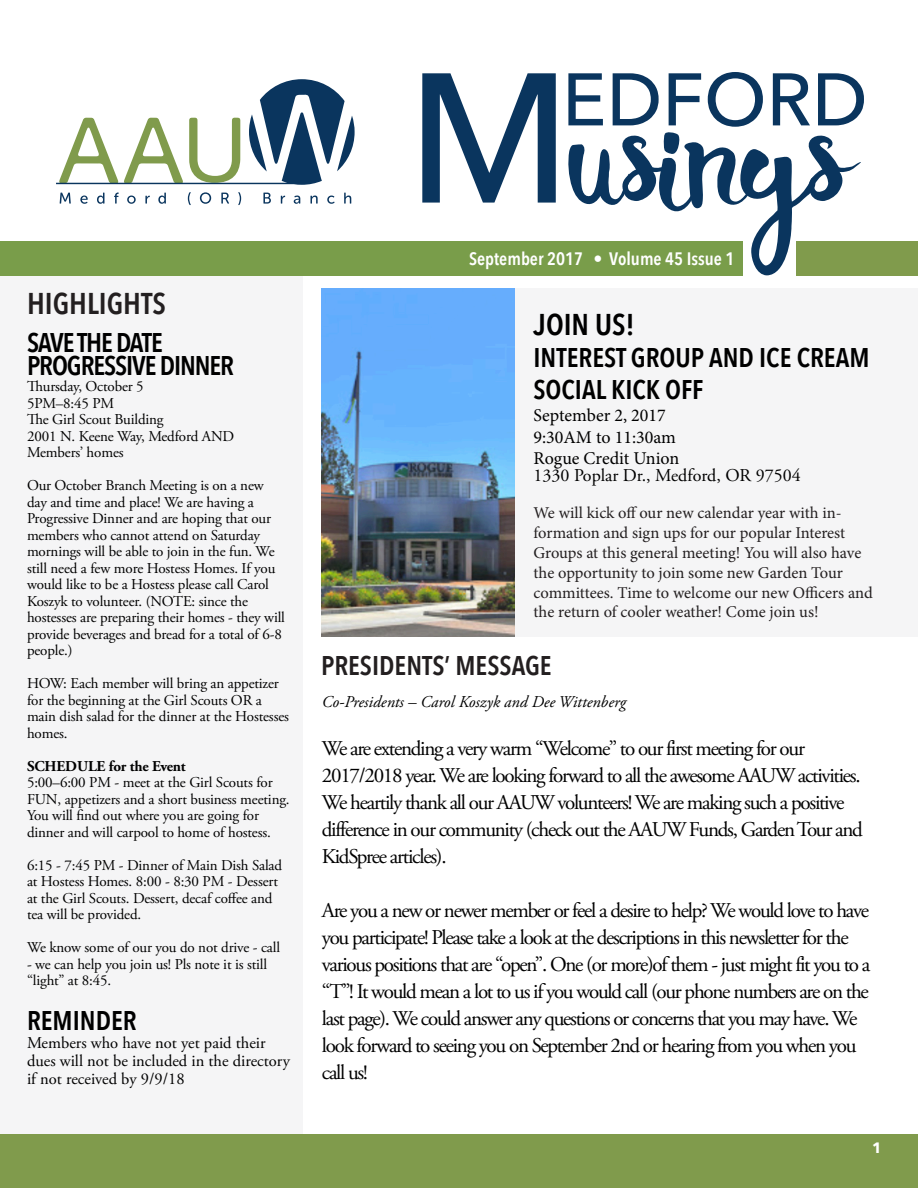
<style>
.page{position:relative;width:918px;height:1188px;background:#fff}
.page>*{position:absolute;margin:0;border:0;box-sizing:border-box;transform-origin:0 0}
.t1{font:600 30px "Avenir Next Condensed";color:#231f20}
.t2{font:600 30px "Avenir Next Condensed";color:#000}
.t3{font:600 27px/32.4px "Avenir Next Condensed";color:#000}
.t4{font:600 27px "Avenir Next Condensed";letter-spacing:-.04em;color:#000}
.t5{font:600 27px "Avenir Next Condensed";color:#231f20}
.t6{font:21px/27px "Adobe Garamond Pro";letter-spacing:-.06em;color:#000}
.t7{font:18px "Minion Pro";color:#000}
.t8{font:18px "Adobe Garamond Pro";color:#000}
.t9{font:600 18px "Avenir Next Condensed";color:#fff}
.t10{font:16.5px/19.8px "Minion Pro";letter-spacing:-.005em;color:#231f20}
.t11{font:16.5px/18px "Adobe Garamond Pro";color:#000}
.t12{font:italic 16.5px "Adobe Garamond Pro";color:#000}
.t13{font:15px/16.5px "Adobe Garamond Pro";letter-spacing:-.01em;color:#000}
.t14{font:700 15px "Adobe Garamond Pro";letter-spacing:-.01em;color:#000}
.t15{font:700 15px "Avenir Next";color:#fff}
</style>
<div class="page">
<div style="left:0;top:274px;width:303px;height:914px;background:#f5f5f6"></div>
<svg style="left:56px;top:79px;width:299px;height:106px"></svg>
<svg style="left:60px;top:193px;width:11px;height:11px"></svg>
<svg style="left:80px;top:196px;width:8px;height:8px"></svg>
<svg style="left:97px;top:193px;width:7px;height:11px"></svg>
<svg style="left:114px;top:193px;width:5px;height:11px"></svg>
<svg style="left:127px;top:196px;width:9px;height:8px"></svg>
<svg style="left:145px;top:196px;width:5px;height:8px"></svg>
<svg style="left:158px;top:193px;width:8px;height:11px"></svg>
<svg style="left:188px;top:192px;width:3px;height:13px"></svg>
<svg style="left:200px;top:192px;width:11px;height:12px"></svg>
<svg style="left:221px;top:193px;width:8px;height:11px"></svg>
<svg style="left:238px;top:192px;width:3px;height:13px"></svg>
<svg style="left:263px;top:193px;width:8px;height:11px"></svg>
<svg style="left:281px;top:196px;width:4px;height:8px"></svg>
<svg style="left:294px;top:196px;width:6px;height:8px"></svg>
<svg style="left:310px;top:196px;width:8px;height:8px"></svg>
<svg style="left:327px;top:196px;width:8px;height:8px"></svg>
<svg style="left:344px;top:193px;width:7px;height:11px"></svg>
<svg style="left:422px;top:73px;width:134px;height:130px"></svg>
<svg style="left:568px;top:72px;width:296px;height:203px"></svg>
<div style="left:0;top:241px;width:742px;height:34px;background:#799d4a"></div>
<div style="left:796px;top:241px;width:122px;height:34px;background:#809b4c"></div>
<div style="left:0;top:1134px;width:918px;height:54px;background:#809b4c"></div>
<div style="left:497px;top:288px;width:421px;height:349px;background:#f5f5f6"></div>
<img style="left:322px;top:288px;width:192px;height:349px">
<p class="t1" style="left:27px;top:277px;width:140px">HIGHLIGHTS</p>
<p class="t4" style="left:27px;top:319px;width:137px">SAVE THE DATE</p>
<p class="t4" style="left:27px;top:342px;width:209px">PROGRESSIVE DINNER</p>
<p class="t13" style="left:27px;top:379px;width:118px">Thursday, October 5</p>
<p class="t13" style="left:27px;top:395px;width:89px">5PM–8:45 PM</p>
<p class="t13" style="left:27px;top:412px;width:138px">The Girl Scout Building</p>
<p class="t13" style="left:27px;top:428px;width:209px">2001 N. Keene Way, Medford AND<br>Members’ homes</p>
<p class="t13" style="left:27px;top:478px;width:260px">Our October Branch Meeting is on a new day and time and place! We are having a Progressive Dinner and are hoping that our members who cannot attend on Saturday mornings will be able to join in the fun. We still need a few more Hostess Homes. If you would like to be a Hostess please call Carol Koszyk to volunteer. (NOTE: since the hostesses are preparing their homes - they will provide beverages and bread for a total of 6-8 people.)</p>
<p class="t13" style="left:27px;top:676px;width:264px">HOW: Each member will bring an appetizer for the beginning at the Girl Scouts OR a main dish salad for the dinner at the Hostesses homes.</p>
<p class="t14" style="left:27px;top:757px;width:160px">SCHEDULE for the Event</p>
<p class="t13" style="left:27px;top:775px;width:264px">5:00–6:00 PM - meet at the Girl Scouts for FUN, appetizers and a short business meeting.<br>You will find out where you are going for dinner and will carpool to home of hostess.</p>
<p class="t13" style="left:27px;top:857px;width:257px">6:15 - 7:45 PM - Dinner of Main Dish Salad at Hostess Homes. 8:00 - 8:30 PM - Dessert at the Girl Scouts. Dessert, decaf coffee and tea will be provided.</p>
<p class="t13" style="left:27px;top:940px;width:255px">We know some of our you do not drive - call</p>
<p class="t13" style="left:27px;top:956px;width:242px">- we can help you join us! Pls note it is still “light” at 8:45.</p>
<p class="t3" style="left:27px;top:1004px;width:111px">REMINDER</p>
<p class="t11" style="left:27px;top:1034px;width:264px">Members who have not yet paid their dues will not be included in the directory if not received by 9/9/18</p>
<p class="t9" style="left:469px;top:243px;width:267px">September 2017 • Volume 45 Issue 1</p>
<p class="t2" style="left:534px;top:298px;width:103px">JOIN US!</p>
<p class="t3" style="left:534px;top:341px;width:338px">INTEREST GROUP AND ICE CREAM<br>SOCIAL KICK OFF</p>
<p class="t7" style="left:534px;top:403px;width:134px">September 2, 2017</p>
<p class="t7" style="left:534px;top:425px;width:144px">9:30AM to 11:30am</p>
<p class="t7" style="left:534px;top:446px;width:147px">Rogue Credit Union</p>
<p class="t8" style="left:534px;top:464px;width:269px">1330 Poplar Dr., Medford, OR 97504</p>
<p class="t10" style="left:534px;top:503px;width:341px">We will kick off our new calendar year with in&shy;formation and sign ups for our popular Interest Groups at this general meeting! You will also have the opportunity to join some new Garden Tour committees. Time to welcome our new Officers and the return of cooler weather! Come join us!</p>
<p class="t5" style="left:321px;top:642px;width:232px">PRESIDENTS’ MESSAGE</p>
<p class="t12" style="left:322px;top:692px;width:306px">Co-Presidents – Carol Koszyk and Dee Wittenberg</p>
<p class="t6" style="left:322px;top:736px;width:542px">We are extending a very warm “Welcome” to our first meeting for our 2017/2018 year. We are looking forward to all the awesome AAUW activities.<br>We heartily thank all our AAUW volunteers! We are making such a positive difference in our community (check out the AAUW Funds, Garden Tour and KidSpree articles).</p>
<p class="t6" style="left:322px;top:898px;width:550px">Are you a new or newer member or feel a desire to help? We would love to have you participate! Please take a look at the descriptions in this newsletter for the various positions that are “open”. One (or more)of them - just might fit you to a “T”! It would mean a lot to us if you would call (our phone numbers are on the last page). We could answer any questions or concerns that you may have. We look forward to seeing you on September 2nd or hearing from you when you call us!</p>
<p class="t15" style="left:872px;top:1134px;width:11px">1</p>
</div>
